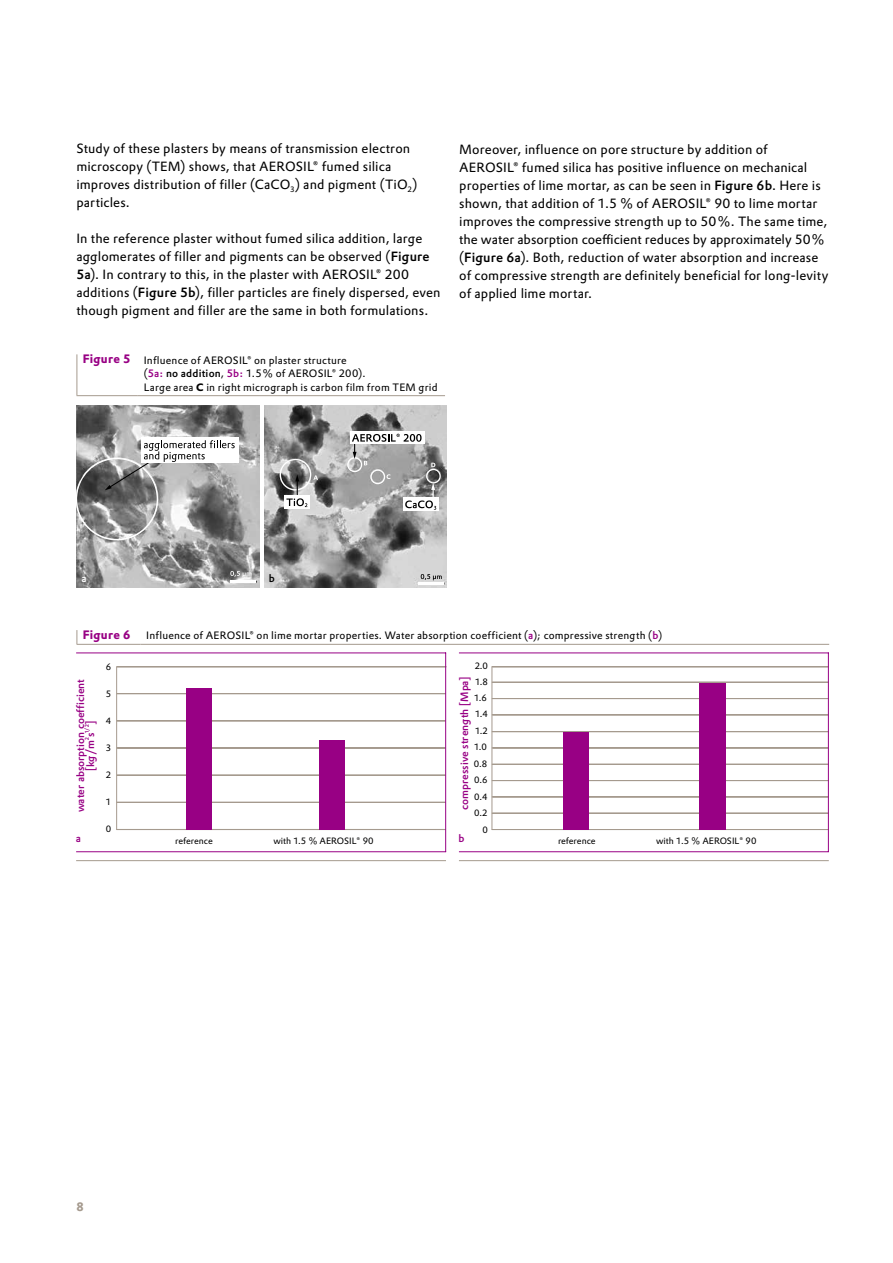
<style>
.page{position:relative;width:893px;height:1263px;background:#fff}
.page>*{position:absolute;margin:0;border:0;box-sizing:border-box;transform-origin:0 0}
.t1{font:13.2px/18px "Evonik Prokyon";letter-spacing:.01em;color:#000}
.t2{font:700 12px "Evonik Prokyon";letter-spacing:.02em;color:#980084}
.t3{font:700 12px "Evonik Prokyon";color:#a59a8e}
.t4{font:10.5px/13.5px "Evonik Prokyon";letter-spacing:.02em;color:#000}
.t5{font:500 10.5px/10.1px "Evonik Prokyon S";color:#980084;text-align:center}
.t6{font:500 10.5px "Evonik Prokyon";color:#980084}
.t7{font:500 10.5px "Evonik Prokyon";color:#fff}
.t8{font:500 10.5px "Evonik Prokyon";color:#000}
.t9{font:9px "Evonik Prokyon";letter-spacing:-.005em;color:#000}
.t10{font:500 5.25px "Evonik Prokyon S";color:#980084}
.s1{font-weight:500}
.s2{font-weight:700;font-size:12px;color:#980084}
.s3{font-weight:500;color:#980084}
.s4{font-weight:700}
</style>
<div class="page">
<svg style="left:77px;top:630px;width:1px;height:14px"></svg>
<hr style="left:77px;top:644px;width:63px;height:1px;background:#a59a8e">
<hr style="left:140px;top:644px;width:689px;height:1px;background:#a59a8e">
<hr style="left:77px;top:354px;width:1px;height:41px;background:#a59a8e">
<hr style="left:77px;top:395px;width:61px;height:1px;background:#a59a8e">
<hr style="left:138px;top:395px;width:307px;height:1px;background:#a59a8e">
<hr style="left:459px;top:860px;width:370px;height:1px;background:#a59a8e">
<hr style="left:76px;top:860px;width:370px;height:1px;background:#a59a8e">
<hr style="left:492px;top:666px;width:1px;height:164px;background:#a59a8e">
<hr style="left:492px;top:731px;width:336px;height:1px;background:#a59a8e">
<hr style="left:492px;top:747px;width:336px;height:1px;background:#a59a8e">
<div style="left:117px;top:693px;width:329px;height:1px;border:1px solid #a59a8e"></div>
<hr style="left:492px;top:764px;width:336px;height:1px;background:#a59a8e">
<div style="left:117px;top:720px;width:329px;height:1px;border:1px solid #a59a8e"></div>
<hr style="left:492px;top:780px;width:336px;height:1px;background:#a59a8e">
<div style="left:117px;top:747px;width:329px;height:1px;border:1px solid #a59a8e"></div>
<hr style="left:492px;top:796px;width:336px;height:1px;background:#a59a8e">
<div style="left:117px;top:775px;width:329px;height:1px;border:1px solid #a59a8e"></div>
<hr style="left:492px;top:813px;width:336px;height:1px;background:#a59a8e">
<div style="left:117px;top:802px;width:329px;height:1px;border:1px solid #a59a8e"></div>
<hr style="left:492px;top:829px;width:336px;height:1px;background:#a59a8e">
<div style="left:117px;top:829px;width:329px;height:1px;border:1px solid #a59a8e"></div>
<hr style="left:492px;top:666px;width:336px;height:1px;background:#a59a8e">
<hr style="left:116px;top:666px;width:1px;height:164px;background:#a59a8e">
<hr style="left:117px;top:666px;width:329px;height:1px;background:#a59a8e">
<hr style="left:492px;top:682px;width:336px;height:1px;background:#a59a8e">
<hr style="left:492px;top:698px;width:336px;height:1px;background:#a59a8e">
<hr style="left:492px;top:714px;width:336px;height:1px;background:#a59a8e">
<hr style="left:828px;top:653px;width:1px;height:199px;background:#980084">
<hr style="left:459px;top:851px;width:370px;height:1px;background:#980084">
<hr style="left:459px;top:652px;width:370px;height:1px;background:#980084">
<div style="left:563px;top:732px;width:26px;height:97px;background:#980084"></div>
<div style="left:187px;top:688px;width:25px;height:141px;background:#980084"></div>
<div style="left:699px;top:683px;width:26px;height:146px;background:#980084"></div>
<div style="left:320px;top:740px;width:25px;height:89px;background:#980084"></div>
<hr style="left:445px;top:653px;width:1px;height:199px;background:#980084">
<hr style="left:76px;top:851px;width:370px;height:1px;background:#980084">
<hr style="left:76px;top:652px;width:370px;height:1px;background:#980084">
<img style="left:76px;top:406px;width:183px;height:182px">
<img style="left:265px;top:406px;width:182px;height:182px">
<svg style="left:421px;top:574px;width:21px;height:6px"></svg>
<svg style="left:230px;top:571px;width:21px;height:6px"></svg>
<hr style="left:230px;top:580px;width:25px;height:2px;background:#fff">
<hr style="left:418px;top:582px;width:26px;height:2px;background:#fff">
<div style="left:350px;top:431px;width:75px;height:13px;background:#fff"></div>
<svg style="left:76px;top:434px;width:365px;height:107px;background:#a2a2a2"></svg>
<p class="t1" style="left:76px;top:139px;width:343px">Study of these plasters by means of transmission electron microscopy (TEM) shows, that AEROSIL® fumed silica improves distribution of filler (CaCO<sub>3</sub>) and pigment (TiO<sub>2</sub>) particles.</p>
<p class="t1" style="left:76px;top:229px;width:366px">In the reference plaster without fumed silica addition, large agglomerates of filler and pigments can be observed (<span class="s1">Figure 5a</span>). In contrary to this, in the plaster with AEROSIL® 200 additions (<span class="s1">Figure 5b</span>), filler particles are finely dispersed, even though pigment and filler are the same in both formulations.</p>
<p class="t4" style="left:144px;top:353px;width:295px;text-indent:-61px"><span class="s2">Figure 5</span> Influence of AEROSIL® on plaster structure<br>(<span class="s3">5a:</span> <span class="s1">no addition</span>, <span class="s3">5b:</span> 1.5% of AEROSIL® 200).<br>Large area <span class="s4">C</span> in right micrograph is carbon film from TEM grid</p>
<p class="t1" style="left:459px;top:139px;width:371px">Moreover, influence on pore structure by addition of AEROSIL® fumed silica has positive influence on mechanical properties of lime mortar, as can be seen in <span class="s1">Figure 6b</span>. Here is shown, that addition of 1.5 % of AEROSIL® 90 to lime mortar improves the compressive strength up to 50%. The same time, the water absorption coefficient reduces by approximately 50% (<span class="s1">Figure 6a</span>). Both, reduction of water absorption and increase of compressive strength are definitely beneficial for long-levity of applied lime mortar.</p>
<p class="t7" style="left:81px;top:570px;width:7px">a</p>
<p class="t8" style="left:269px;top:570px;width:8px">b</p>
<p class="t2" style="left:83px;top:625px;width:49px">Figure 6</p>
<p class="t4" style="left:146px;top:628px;width:517px">Influence of AEROSIL® on lime mortar properties. Water absorption coefficient (<span class="s3">a</span>); compressive strength (<span class="s3">b</span>)</p>
<p class="t5" style="left:75px;top:812px;width:135px;rotate:-90deg">water absorption coefficient [kg/m s ]</p>
<p class="t10" style="left:84px;top:740px;width:17px;rotate:-90deg">2 1/2</p>
<p class="t9" style="left:106px;top:661px;width:7px">6</p>
<p class="t9" style="left:106px;top:688px;width:7px">5</p>
<p class="t9" style="left:106px;top:715px;width:7px">4</p>
<p class="t9" style="left:106px;top:742px;width:7px">3</p>
<p class="t9" style="left:106px;top:769px;width:7px">2</p>
<p class="t9" style="left:106px;top:796px;width:7px">1</p>
<p class="t9" style="left:475px;top:660px;width:15px">2.0</p>
<p class="t5" style="left:459px;top:810px;width:135px;rotate:-90deg">compressive strength [Mpa]</p>
<p class="t9" style="left:475px;top:676px;width:14px">1.8</p>
<p class="t9" style="left:475px;top:708px;width:14px">1.4</p>
<p class="t9" style="left:474px;top:692px;width:14px">1.6</p>
<p class="t9" style="left:475px;top:725px;width:14px">1.2</p>
<p class="t9" style="left:474px;top:741px;width:14px">1.0</p>
<p class="t9" style="left:474px;top:758px;width:15px">0.8</p>
<p class="t9" style="left:474px;top:774px;width:15px">0.6</p>
<p class="t9" style="left:474px;top:791px;width:15px">0.4</p>
<p class="t9" style="left:474px;top:807px;width:15px">0.2</p>
<p class="t9" style="left:106px;top:823px;width:7px">0</p>
<p class="t9" style="left:482px;top:823px;width:7px">0</p>
<p class="t6" style="left:76px;top:830px;width:7px">a</p>
<p class="t6" style="left:458px;top:830px;width:8px">b</p>
<p class="t9" style="left:175px;top:835px;width:39px">reference</p>
<p class="t9" style="left:273px;top:835px;width:102px">with 1.5 % AEROSIL® 90</p>
<p class="t9" style="left:558px;top:835px;width:39px">reference</p>
<p class="t9" style="left:656px;top:835px;width:102px">with 1.5 % AEROSIL® 90</p>
<p class="t3" style="left:77px;top:1197px;width:9px">8</p>
</div>
